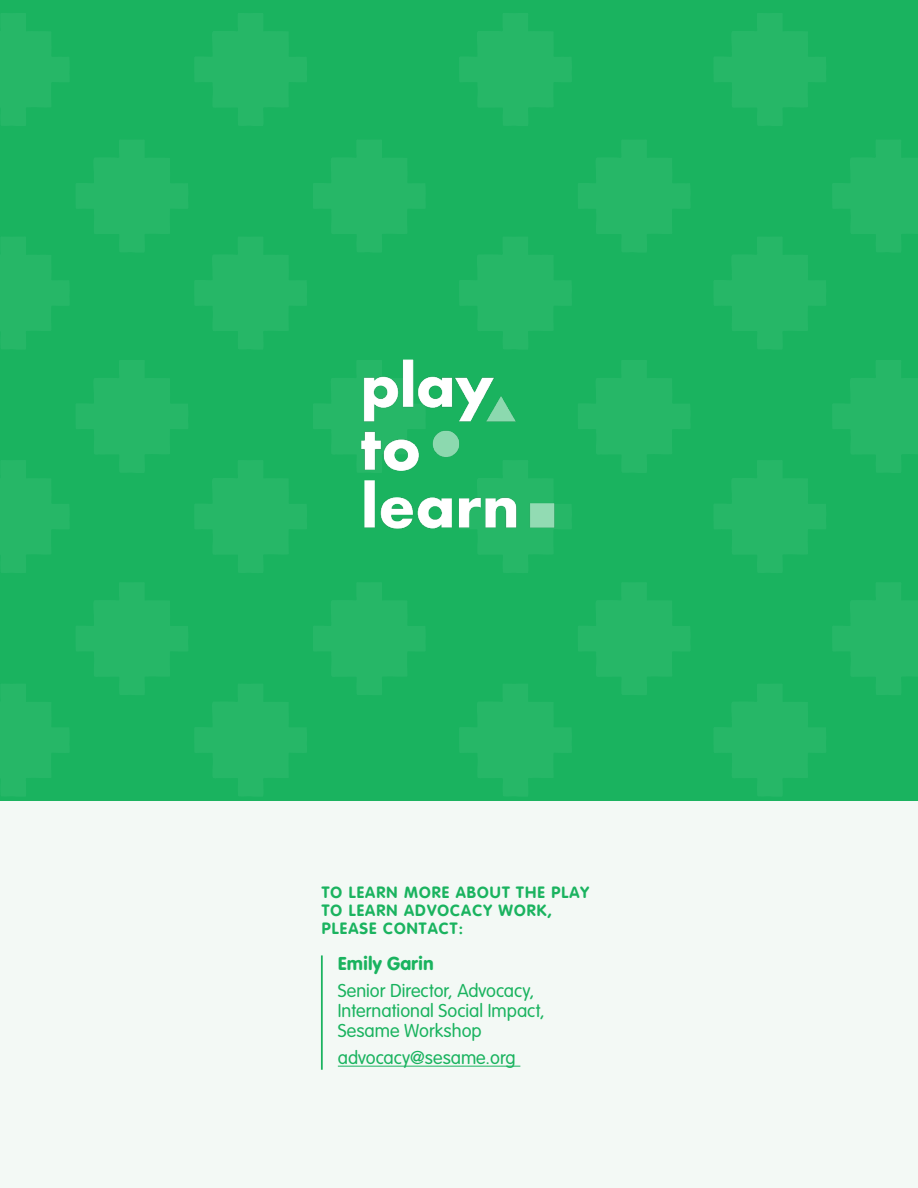
<style>
.page{position:relative;width:918px;height:1188px;background:#fff}
.page>*{position:absolute;margin:0;border:0;box-sizing:border-box;transform-origin:0 0}
.BT_side_rule{font:300 19.65px/20.2px "VAG Rundschrift D";color:#1ab35f}
.BT_side_rule-2{font:19.65px "VAG Rundschrift D";color:#1ab35f}
.BT{font:16.05px/17.9px "VAG Rounded Bold";letter-spacing:.07em;color:#1ab35f}
</style>
<div class="page">
<div style="left:0;top:796px;width:918px;height:392px;background:#f3f9f5"></div>
<div style="left:0;top:0;width:918px;height:800px;background:#1ab35f"></div>
<hr style="left:321px;top:955px;width:2px;height:115px;background:#1ab35f">
<hr style="left:338px;top:1066px;width:182px;height:1px;background:#1ab35f">
<img style="left:364px;top:359px;width:95px;height:170px">
<svg style="left:313px;top:360px;width:113px;height:113px"></svg>
<svg style="left:832px;top:360px;width:86px;height:113px"></svg>
<svg style="left:313px;top:140px;width:112px;height:112px"></svg>
<svg style="left:832px;top:140px;width:86px;height:112px"></svg>
<svg style="left:0;top:140px;width:188px;height:209px"></svg>
<svg style="left:195px;top:237px;width:112px;height:112px"></svg>
<svg style="left:459px;top:140px;width:231px;height:209px"></svg>
<svg style="left:714px;top:237px;width:112px;height:112px"></svg>
<svg style="left:0;top:13px;width:69px;height:113px"></svg>
<svg style="left:195px;top:13px;width:112px;height:113px"></svg>
<svg style="left:459px;top:13px;width:113px;height:113px"></svg>
<svg style="left:714px;top:13px;width:112px;height:113px"></svg>
<svg style="left:0;top:360px;width:188px;height:213px"></svg>
<svg style="left:195px;top:460px;width:112px;height:113px"></svg>
<svg style="left:459px;top:360px;width:231px;height:213px"></svg>
<svg style="left:714px;top:460px;width:112px;height:113px"></svg>
<svg style="left:313px;top:583px;width:112px;height:112px"></svg>
<svg style="left:832px;top:583px;width:86px;height:112px"></svg>
<svg style="left:0;top:583px;width:188px;height:213px"></svg>
<svg style="left:195px;top:684px;width:112px;height:112px"></svg>
<svg style="left:459px;top:583px;width:231px;height:213px"></svg>
<svg style="left:714px;top:684px;width:112px;height:112px"></svg>
<p class="BT" style="left:322px;top:883px;width:269px">TO LEARN MORE ABOUT THE PLAY<br>TO LEARN ADVOCACY WORK,<br>PLEASE CONTACT:</p>
<p class="BT_side_rule-2" style="left:338px;top:952px;width:98px">Emily Garin</p>
<p class="BT_side_rule" style="left:338px;top:981px;width:208px">Senior Director, Advocacy,<br>International Social Impact,<br>Sesame Workshop</p>
<p class="BT_side_rule" style="left:338px;top:1048px;width:179px">advocacy@sesame.org</p>
</div>
